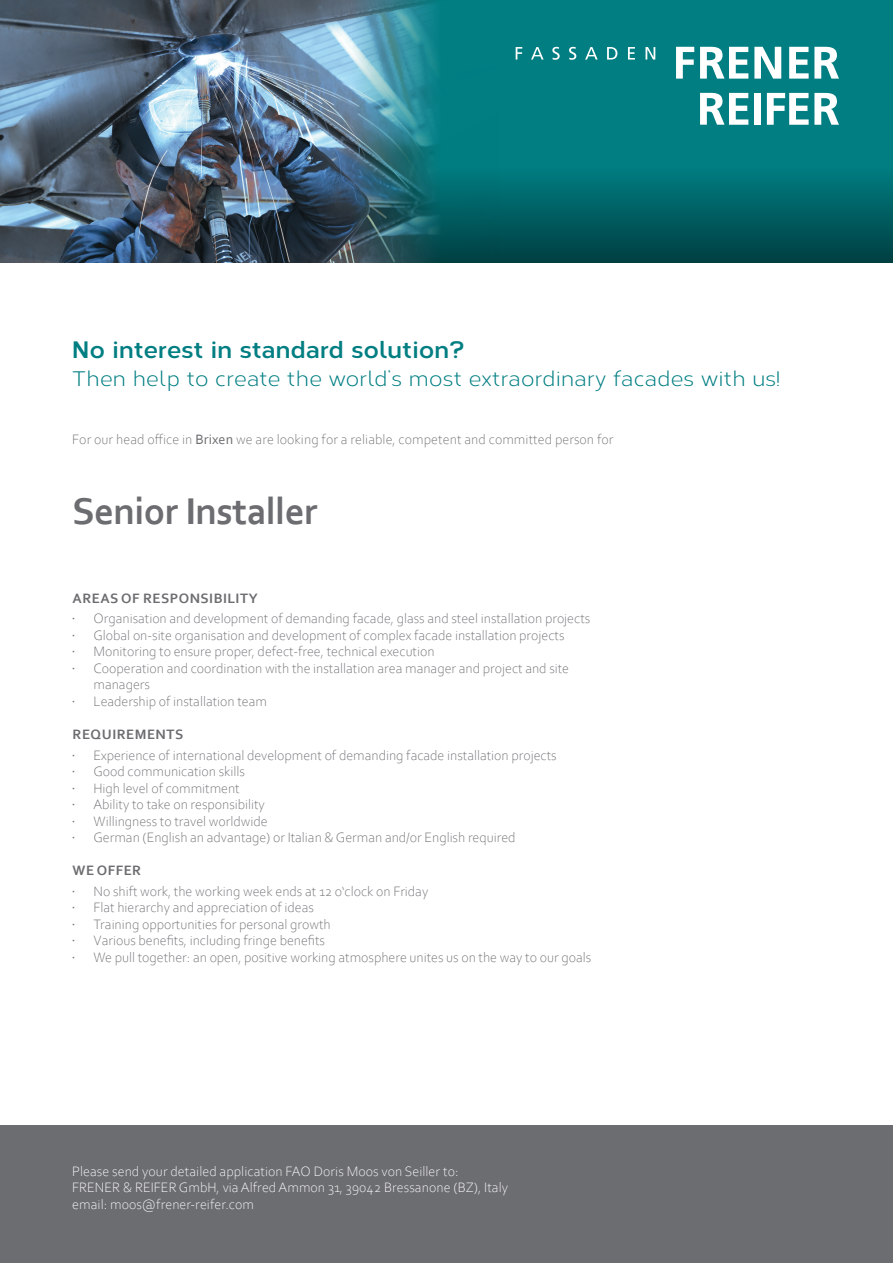
<style>
.page{position:relative;width:893px;height:1263px;background:#fff}
.page>*{position:absolute;margin:0;border:0;box-sizing:border-box;transform-origin:0 0}
.t1{font:700 39px "Corbel";letter-spacing:-.015em;color:#6c6d70}
.t2{font:700 23.7px "Corbert";letter-spacing:.015em;color:#007e82}
.t3{font:21px "Corbert";letter-spacing:.015em;color:#007e82}
.t4{font:300 14.25px/16.5px "Corbel";letter-spacing:-.005em;color:#6c6d70}
.t5{font:300 14.25px/16.5px "Corbel";letter-spacing:.005em;color:#fff}
.t6{font:700 14.25px "Corbel";letter-spacing:.035em;color:#6c6d70}
.s1{font-weight:400}
.s2{font-family:"Agfa Rotis Sans Serif";font-weight:400}
</style>
<div class="page">
<div style="left:0;top:1125px;width:893px;height:138px;background:#6c6d70"></div>
<div style="left:300px;top:0;width:593px;height:263px;background:#007e82"></div>
<div style="left:0;top:163px;width:893px;height:100px;background:linear-gradient(to bottom,#008084,#004042)"></div>
<svg style="left:516px;top:47px;width:139px;height:13px"></svg>
<svg style="left:676px;top:47px;width:18px;height:32px"></svg>
<svg style="left:700px;top:47px;width:48px;height:32px"></svg>
<svg style="left:754px;top:47px;width:27px;height:32px"></svg>
<svg style="left:789px;top:47px;width:50px;height:32px"></svg>
<svg style="left:700px;top:93px;width:48px;height:32px"></svg>
<div style="left:754px;top:93px;width:7px;height:32px;background:#fff"></div>
<svg style="left:767px;top:93px;width:72px;height:32px"></svg>
<img style="left:0;top:0;width:497px;height:263px">
<p class="t2" style="left:72px;top:331px;width:393px">No interest in standard solution?</p>
<p class="t3" style="left:72px;top:363px;width:709px">Then help to create the world‘s most extraordinary facades with us!</p>
<p class="t4" style="left:72px;top:431px;width:543px">For our head office in <span class="s1">Brixen</span> we are looking for a reliable, competent and committed person for</p>
<p class="t1" style="left:72px;top:487px;width:247px">Senior Installer</p>
<p class="t6" style="left:73px;top:589px;width:187px">AREAS OF RESPONSIBILITY</p>
<p class="t4" style="left:72px;top:610px;width:519px"><span class="s2">·</span> Organisation and development of demanding facade, glass and steel installation projects</p>
<p class="t4" style="left:72px;top:626px;width:494px"><span class="s2">·</span> Global on-site organisation and development of complex facade installation projects</p>
<p class="t4" style="left:72px;top:643px;width:364px"><span class="s2">·</span> Monitoring to ensure proper, defect-free, technical execution</p>
<p class="t4" style="left:94px;top:659px;width:477px;text-indent:-21px"><span class="s2">·</span> Cooperation and coordination with the installation area manager and project and site managers</p>
<p class="t4" style="left:72px;top:692px;width:196px"><span class="s2">·</span> Leadership of installation team</p>
<p class="t6" style="left:73px;top:725px;width:112px">REQUIREMENTS</p>
<p class="t4" style="left:72px;top:746px;width:486px"><span class="s2">·</span> Experience of international development of demanding facade installation projects</p>
<p class="t4" style="left:72px;top:763px;width:174px"><span class="s2">·</span> Good communication skills</p>
<p class="t4" style="left:72px;top:779px;width:169px"><span class="s2">·</span> High level of commitment</p>
<p class="t4" style="left:72px;top:796px;width:194px"><span class="s2">·</span> Ability to take on responsibility</p>
<p class="t4" style="left:72px;top:812px;width:197px"><span class="s2">·</span> Willingness to travel worldwide</p>
<p class="t4" style="left:72px;top:829px;width:445px"><span class="s2">·</span> German (English an advantage) or Italian &amp; German and/or English required</p>
<p class="t6" style="left:73px;top:862px;width:70px">WE OFFER</p>
<p class="t4" style="left:72px;top:882px;width:358px"><span class="s2">·</span> No shift work, the working week ends at 12 o‘clock on Friday</p>
<p class="t4" style="left:72px;top:899px;width:243px"><span class="s2">·</span> Flat hierarchy and appreciation of ideas</p>
<p class="t4" style="left:72px;top:915px;width:260px"><span class="s2">·</span> Training opportunities for personal growth</p>
<p class="t4" style="left:72px;top:932px;width:254px"><span class="s2">·</span> Various benefits, including fringe benefits</p>
<p class="t4" style="left:72px;top:948px;width:520px"><span class="s2">·</span> We pull together: an open, positive working atmosphere unites us on the way to our goals</p>
<p class="t5" style="left:72px;top:1162px;width:437px">Please send your detailed application FAO Doris Moos von Seiller to:<br>FRENER &amp; REIFER GmbH, via Alfred Ammon 31, 39042 Bressanone (BZ), Italy email: moos@frener-reifer.com</p>
</div>
